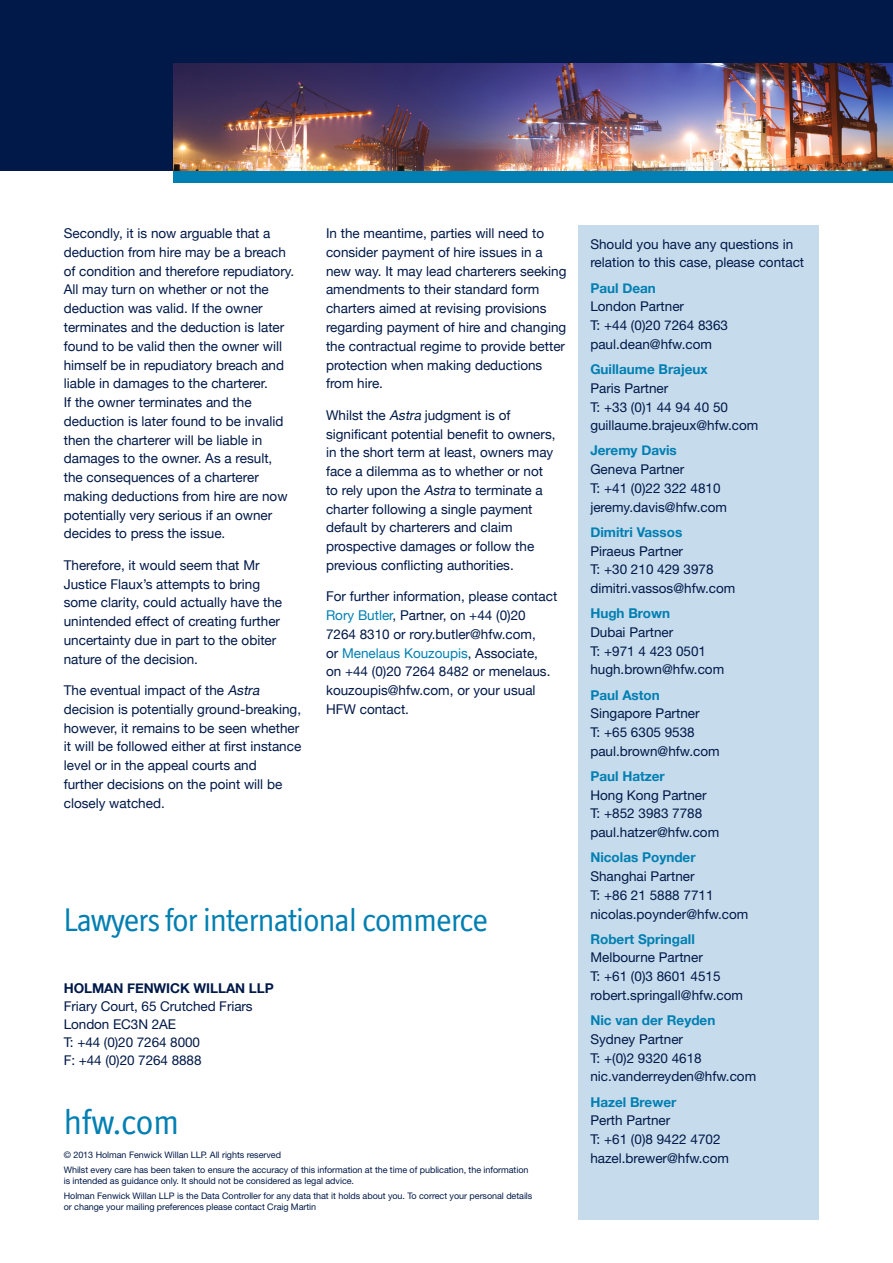
<style>
.page{position:relative;width:893px;height:1263px;background:#fff}
.page>*{position:absolute;margin:0;border:0;box-sizing:border-box;transform-origin:0 0}
.t1{font:36px "Officina Display ITC";color:#007fb2}
.t2{font:33px "Officina Display ITC";letter-spacing:-.02em;color:#007fb2}
.Body_Copy{font:13.5px/18.8px "Helvetica Neue";color:#001948}
.Body_Copy-2{font:13.5px/18.8px "Helvetica Neue";color:#001948}
.t3{font:700 13.5px "Helvetica Neue";letter-spacing:-.005em;color:#001948}
.t4{font:9px/10.8px "Helvetica Neue";letter-spacing:-.005em;color:#001948}
.s1{font-style:italic}
.s2{color:#007fb2}
.s3{font-weight:700;color:#007fb2}
</style>
<div class="page">
<div style="left:0;top:0;width:893px;height:170px;background:#001948"></div>
<div style="left:174px;top:170px;width:719px;height:13px;background:#007fb2"></div>
<img style="left:174px;top:64px;width:719px;height:106px">
<div style="left:578px;top:225px;width:241px;height:994px;background:#c6dbec"></div>
<p class="Body_Copy" style="left:64px;top:223px;width:232px">Secondly, it is now arguable that a deduction from hire may be a breach of condition and therefore repudiatory.<br>All may turn on whether or not the deduction was valid. If the owner terminates and the deduction is later found to be valid then the owner will himself be in repudiatory breach and liable in damages to the charterer.<br>If the owner terminates and the deduction is later found to be invalid then the charterer will be liable in damages to the owner. As a result, the consequences of a charterer making deductions from hire are now potentially very serious if an owner decides to press the issue.</p>
<p class="Body_Copy" style="left:64px;top:555px;width:220px">Therefore, it would seem that Mr Justice Flaux’s attempts to bring some clarity, could actually have the unintended effect of creating further uncertainty due in part to the obiter nature of the decision.</p>
<p class="Body_Copy" style="left:64px;top:680px;width:239px">The eventual impact of the <span class="s1">Astra </span>decision is potentially ground-breaking, however, it remains to be seen whether it will be followed either at first instance level or in the appeal courts and<br>further decisions on the point will be closely watched.</p>
<p class="Body_Copy" style="left:326px;top:223px;width:242px">In the meantime, parties will need to consider payment of hire issues in a new way. It may lead charterers seeking amendments to their standard form charters aimed at revising provisions regarding payment of hire and changing the contractual regime to provide better protection when making deductions from hire.</p>
<p class="Body_Copy" style="left:326px;top:405px;width:231px">Whilst the <span class="s1">Astra</span> judgment is of significant potential benefit to owners, in the short term at least, owners may face a dilemma as to whether or not to rely upon the <span class="s1">Astra</span> to terminate a charter following a single payment default by charterers and claim prospective damages or follow the previous conflicting authorities.</p>
<p class="Body_Copy" style="left:326px;top:586px;width:233px">For further information, please contact<br><span class="s2">Rory Butler</span>, Partner, on +44 (0)20<br>7264 8310 or rory.butler@hfw.com,<br>or <span class="s2">Menelaus Kouzoupis</span>, Associate,<br>on +44 (0)20 7264 8482 or menelaus. kouzoupis@hfw.com, or your usual<br>HFW contact.</p>
<p class="t2" style="left:64px;top:901px;width:426px">Lawyers for international commerce</p>
<p class="t3" style="left:64px;top:976px;width:211px">HOLMAN FENWICK WILLAN LLP</p>
<p class="Body_Copy-2" style="left:64px;top:997px;width:190px">Friary Court, 65 Crutched Friars</p>
<p class="Body_Copy-2" style="left:64px;top:1015px;width:114px">London EC3N 2AE</p>
<p class="Body_Copy-2" style="left:64px;top:1033px;width:138px">T: +44 (0)20 7264 8000</p>
<p class="Body_Copy-2" style="left:64px;top:1051px;width:139px">F: +44 (0)20 7264 8888</p>
<p class="t1" style="left:64px;top:1101px;width:117px">hfw.com</p>
<p class="t4" style="left:64px;top:1149px;width:219px">© 2013 Holman Fenwick Willan LLP. All rights reserved</p>
<p class="t4" style="left:64px;top:1164px;width:466px">Whilst every care has been taken to ensure the accuracy of this information at the time of publication, the information is intended as guidance only. It should not be considered as legal advice.</p>
<p class="t4" style="left:64px;top:1190px;width:470px">Holman Fenwick Willan LLP is the Data Controller for any data that it holds about you. To correct your personal details or change your mailing preferences please contact Craig Martin</p>
<p class="Body_Copy-2" style="left:590px;top:234px;width:215px">Should you have any questions in relation to this case, please contact</p>
<p class="Body_Copy-2" style="left:590px;top:278px;width:139px"><span class="s3">Paul Dean<br></span>London Partner<br>T: +44 (0)20 7264 8363 paul.dean@hfw.com</p>
<p class="Body_Copy-2" style="left:590px;top:360px;width:170px"><span class="s3">Guillaume Brajeux<br></span>Paris Partner<br>T: +33 (0)1 44 94 40 50 guillaume.brajeux@hfw.com</p>
<p class="Body_Copy-2" style="left:590px;top:441px;width:138px"><span class="s3">Jeremy Davis<br></span>Geneva Partner<br>T: +41 (0)22 322 4810 jeremy.davis@hfw.com</p>
<p class="Body_Copy-2" style="left:590px;top:522px;width:147px"><span class="s3">Dimitri Vassos<br></span>Piraeus Partner<br>T: +30 210 429 3978 dimitri.vassos@hfw.com</p>
<p class="Body_Copy-2" style="left:590px;top:604px;width:135px"><span class="s3">Hugh Brown<br></span>Dubai Partner<br>T: +971 4 423 0501 hugh.brown@hfw.com</p>
<p class="Body_Copy-2" style="left:590px;top:685px;width:131px"><span class="s3">Paul Aston<br></span>Singapore Partner<br>T: +65 6305 9538 paul.brown@hfw.com</p>
<p class="Body_Copy-2" style="left:590px;top:767px;width:130px"><span class="s3">Paul Hatzer<br></span>Hong Kong Partner<br>T: +852 3983 7788 paul.hatzer@hfw.com</p>
<p class="Body_Copy-2" style="left:590px;top:848px;width:160px"><span class="s3">Nicolas Poynder<br></span>Shanghai Partner<br>T: +86 21 5888 7711 nicolas.poynder@hfw.com</p>
<p class="Body_Copy-2" style="left:590px;top:929px;width:154px"><span class="s3">Robert Springall<br></span>Melbourne Partner<br>T: +61 (0)3 8601 4515 robert.springall@hfw.com</p>
<p class="Body_Copy-2" style="left:590px;top:1011px;width:167px"><span class="s3">Nic van der Reyden<br></span>Sydney Partner<br>T: +(0)2 9320 4618 nic.vanderreyden@hfw.com</p>
<p class="Body_Copy-2" style="left:590px;top:1092px;width:140px"><span class="s3">Hazel Brewer<br></span>Perth Partner<br>T: +61 (0)8 9422 4702 hazel.brewer@hfw.com</p>
</div>
